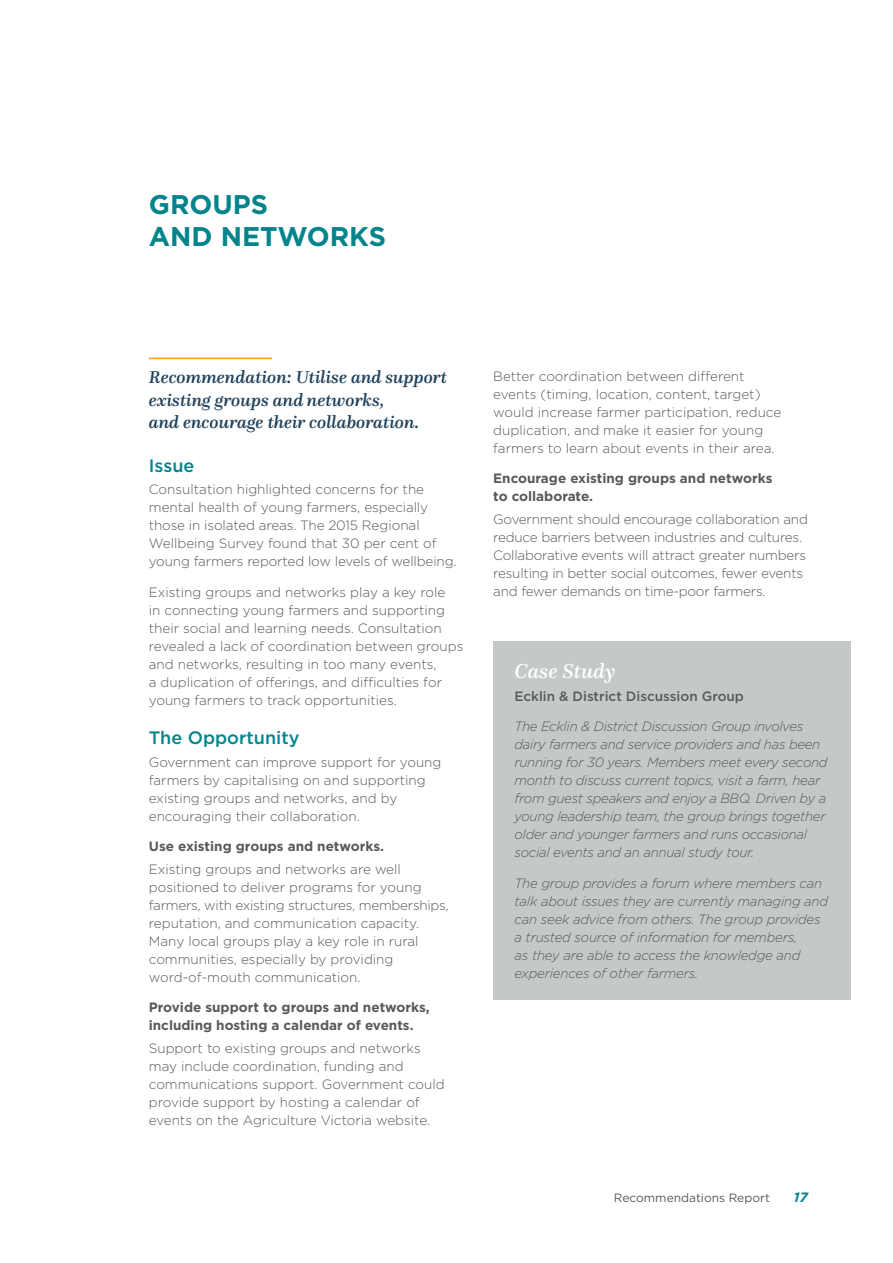
<style>
.page{position:relative;width:893px;height:1263px;background:#fff}
.page>*{position:absolute;margin:0;border:0;box-sizing:border-box;transform-origin:0 0}
.t1{font:700 27px/32.4px "Gotham HTF";color:#02848c}
.t2{font:italic 500 21px "Questa";color:#fff}
.t3{font:italic 500 18px/22.5px "Questa";color:#20415b}
.t4{font:500 18px "Gotham";color:#02848c}
.t5{font:300 13.5px/18px "Gotham";color:#58595b}
.t6{font:italic 300 13.5px/18px "Gotham HTF";letter-spacing:-.02em;color:#58595b}
.t7{font:700 13.5px/18px "Gotham HTF";color:#58595b}
.t8{font:500 13.5px "Gotham";color:#58595b}
.t9{font:italic 700 13.5px "Gotham HTF";color:#02848c}
.t10{font:12px "Gotham";color:#58595b}
</style>
<div class="page">
<hr style="left:149px;top:358px;width:123px;height:1px;background:#faa21b">
<div style="left:493px;top:641px;width:357px;height:358px;background:#c4c9c7"></div>
<h1 class="t1" style="left:149px;top:187px;width:239px">GROUPS<br>AND NETWORKS</h1>
<h3 class="t3" style="left:149px;top:366px;width:300px">Recommendation: Utilise and support existing groups and networks,<br>and encourage their collaboration.</h3>
<h3 class="t4" style="left:149px;top:454px;width:47px">Issue</h3>
<p class="t5" style="left:149px;top:480px;width:309px">Consultation highlighted concerns for the mental health of young farmers, especially those in isolated areas. The 2015 Regional Wellbeing Survey found that 30 per cent of young farmers reported low levels of wellbeing.</p>
<p class="t5" style="left:149px;top:583px;width:316px">Existing groups and networks play a key role<br>in connecting young farmers and supporting their social and learning needs. Consultation revealed a lack of coordination between groups and networks, resulting in too many events,<br>a duplication of offerings, and difficulties for young farmers to track opportunities.</p>
<h3 class="t4" style="left:149px;top:726px;width:152px">The Opportunity</h3>
<p class="t5" style="left:149px;top:752px;width:294px">Government can improve support for young farmers by capitalising on and supporting existing groups and networks, and by encouraging their collaboration.</p>
<p class="t7" style="left:149px;top:837px;width:237px">Use existing groups and networks.</p>
<p class="t5" style="left:149px;top:859px;width:301px">Existing groups and networks are well positioned to deliver programs for young farmers, with existing structures, memberships, reputation, and communication capacity.<br>Many local groups play a key role in rural communities, especially by providing word-of-mouth communication.</p>
<p class="t7" style="left:149px;top:998px;width:282px">Provide support to groups and networks, including hosting a calendar of events.</p>
<p class="t5" style="left:149px;top:1038px;width:297px">Support to existing groups and networks may include coordination, funding and communications support. Government could provide support by hosting a calendar of events on the Agriculture Victoria website.</p>
<p class="t5" style="left:493px;top:367px;width:290px">Better coordination between different events (timing, location, content, target) would increase farmer participation, reduce duplication, and make it easier for young farmers to learn about events in their area.</p>
<p class="t7" style="left:493px;top:469px;width:281px">Encourage existing groups and networks to collaborate.</p>
<p class="t5" style="left:493px;top:509px;width:316px">Government should encourage collaboration and reduce barriers between industries and cultures.<br>Collaborative events will attract greater numbers resulting in better social outcomes, fewer events and fewer demands on time-poor farmers.</p>
<h2 class="t2" style="left:514px;top:658px;width:102px">Case Study</h2>
<p class="t8" style="left:514px;top:687px;width:231px">Ecklin &amp; District Discussion Group</p>
<p class="t6" style="left:514px;top:718px;width:315px">The Ecklin &amp; District Discussion Group involves dairy farmers and service providers and has been running for 30 years. Members meet every second month to discuss current topics, visit a farm, hear from guest speakers and enjoy a BBQ. Driven by a young leadership team, the group brings together older and younger farmers and runs occasional social events and an annual study tour.</p>
<p class="t6" style="left:514px;top:874px;width:315px">The group provides a forum where members can talk about issues they are currently managing and can seek advice from others. The group provides a trusted source of information for members,<br>as they are able to access the knowledge and experiences of other farmers.</p>
<p class="t10" style="left:614px;top:1190px;width:158px">Recommendations Report</p>
<p class="t9" style="left:794px;top:1190px;width:16px">17</p>
</div>
